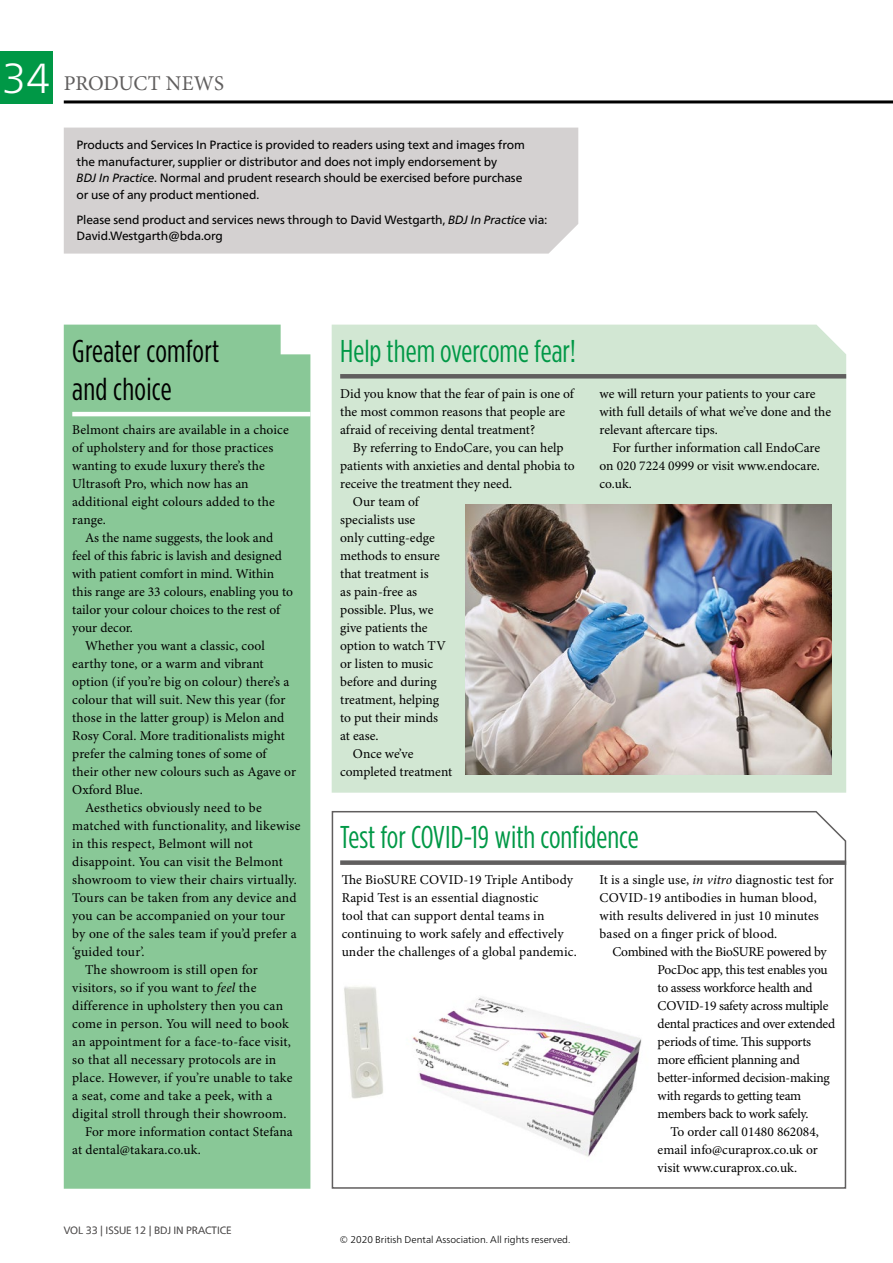
<style>
.page{position:relative;width:893px;height:1263px;background:#fff}
.page>*{position:absolute;margin:0;border:0;box-sizing:border-box;transform-origin:0 0}
.NoXML_page_numbers{font:300 42px "Frutiger Neue LT Pro";color:#fff}
.Title_underlined_bla{font:31.5px "Gotham Condensed";color:#009846}
.Title_black__underli{font:31.5px/37.8px "Gotham Condensed";letter-spacing:.01em;color:#000}
.NoXML_category{font:21px "Minion Pro";letter-spacing:-.015em;color:#605e5e}
.Para_body{font:13.5px/18px "Minion Pro";color:#000}
.Para_body_1st{font:13.5px/18px "Minion Pro";letter-spacing:.005em;color:#000}
.Para_body-2{font:13.5px/18px "Minion Pro";letter-spacing:-.02em;color:#000}
.Para_body-3{font:13.5px/18px "Minion Pro";letter-spacing:.02em;color:#000}
.NoXML_products_intro{font:12px/16.5px "Frutiger Neue LT Pro";letter-spacing:-.01em;color:#000}
.NoXML_footer{font:300 10.5px "Frutiger Neue LT Pro";color:#605e5e}
.t1{font:300 9.75px "Frutiger Neue LT Pro";color:#000}
.s1{font-style:italic}
</style>
<div class="page">
<hr style="left:64px;top:100px;width:829px;height:3px;background:#000">
<div style="left:0;top:51px;width:52px;height:52px;background:#009846"></div>
<div style="left:64px;top:128px;width:514px;height:126px;background:#d4d1d1"></div>
<div style="left:64px;top:325px;width:246px;height:864px;background:#89c897"></div>
<hr style="left:72px;top:412px;width:238px;height:4px;background:#fff">
<svg style="left:331px;top:811px;width:516px;height:378px"></svg>
<div style="left:340px;top:860px;width:506px;height:5px;background:#605e5e"></div>
<div style="left:332px;top:325px;width:514px;height:468px;background:#d2e7d3"></div>
<div style="left:340px;top:374px;width:506px;height:5px;background:#605e5e"></div>
<img style="left:466px;top:505px;width:366px;height:270px">
<img style="left:339px;top:979px;width:310px;height:186px">
<p class="NoXML_page_numbers" style="left:2px;top:54px;width:50px">34</p>
<p class="NoXML_category" style="left:64px;top:71px;width:162px">PRODUCT NEWS</p>
<p class="NoXML_products_intro" style="left:77px;top:137px;width:450px">Products and Services In Practice is provided to readers using text and images from the manufacturer, supplier or distributor and does not imply endorsement by<br><span class="s1">BDJ In Practice</span>. Normal and prudent research should be exercised before purchase or use of any product mentioned.</p>
<p class="NoXML_products_intro" style="left:77px;top:211px;width:473px">Please send product and services news through to David Westgarth, <span class="s1">BDJ In Practice</span> via:<br>David.Westgarth@bda.org</p>
<p class="Title_black__underli" style="left:72px;top:332px;width:149px">Greater comfort and choice</p>
<p class="Para_body_1st" style="left:72px;top:421px;width:218px">Belmont chairs are available in a choice of upholstery and for those practices wanting to exude luxury there’s the<br>Ultrasoft Pro, which now has an additional eight colours added to the range.</p>
<p class="Para_body" style="left:72px;top:529px;width:222px;text-indent:13px">As the name suggests, the look and feel of this fabric is lavish and designed with patient comfort in mind. Within this range are 33 colours, enabling you to tailor your colour choices to the rest of your decor.</p>
<p class="Para_body" style="left:72px;top:637px;width:225px;text-indent:13px">Whether you want a classic, cool earthy tone, or a warm and vibrant option (if you’re big on colour) there’s a colour that will suit. New this year (for those in the latter group) is Melon and Rosy Coral. More traditionalists might prefer the calming tones of some of their other new colours such as Agave or Oxford Blue.</p>
<p class="Para_body-3" style="left:72px;top:799px;width:230px;text-indent:13px">Aesthetics obviously need to be matched with functionality, and likewise in this respect, Belmont will not disappoint. You can visit the Belmont showroom to view their chairs virtually.<br>Tours can be taken from any device and you can be accompanied on your tour by one of the sales team if you’d prefer a ‘guided tour’.</p>
<p class="Para_body" style="left:72px;top:961px;width:222px;text-indent:13px">The showroom is still open for visitors, so if you want to <span class="s1">feel</span> the difference in upholstery then you can come in person. You will need to book an appointment for a face-to-face visit, so that all necessary protocols are in place. However, if you’re unable to take a seat, come and take a peek, with a digital stroll through their showroom.</p>
<p class="Para_body" style="left:72px;top:1123px;width:222px;text-indent:13px">For more information contact Stefana at dental@takara.co.uk.</p>
<p class="NoXML_footer" style="left:64px;top:1224px;width:169px">VOL 33 | ISSUE 12 | BDJ IN PRACTICE</p>
<p class="Title_underlined_bla" style="left:340px;top:333px;width:237px">Help them overcome fear!</p>
<p class="Para_body_1st" style="left:340px;top:385px;width:235px">Did you know that the fear of pain is one of the most common reasons that people are afraid of receiving dental treatment?</p>
<p class="Para_body" style="left:340px;top:439px;width:236px;text-indent:13px">By referring to EndoCare, you can help patients with anxieties and dental phobia to receive the treatment they need.</p>
<p class="Para_body" style="left:340px;top:493px;width:107px;text-indent:13px">Our team of specialists use<br>only cutting-edge methods to ensure that treatment is<br>as pain-free as possible. Plus, we give patients the option to watch TV or listen to music before and during treatment, helping to put their minds at ease.</p>
<p class="Para_body" style="left:340px;top:745px;width:114px;text-indent:13px">Once we’ve completed treatment</p>
<p class="Para_body" style="left:600px;top:385px;width:233px">we will return your patients to your care with full details of what we’ve done and the relevant aftercare tips.</p>
<p class="Para_body" style="left:600px;top:439px;width:222px;text-align:justify;text-indent:13px">For further information call EndoCare on 020 7224 0999 or visit www.endocare. co.uk.</p>
<p class="Title_underlined_bla" style="left:340px;top:819px;width:300px">Test for COVID-19 with confidence</p>
<p class="Para_body_1st" style="left:342px;top:871px;width:237px">The BioSURE COVID-19 Triple Antibody Rapid Test is an essential diagnostic<br>tool that can support dental teams in continuing to work safely and effectively under the challenges of a global pandemic.</p>
<p class="Para_body_1st" style="left:600px;top:871px;width:236px">It is a single use, <span class="s1">in vitro</span> diagnostic test for COVID-19 antibodies in human blood, with results delivered in just 10 minutes based on a finger prick of blood.</p>
<p class="Para_body-2" style="left:658px;top:943px;width:179px;text-indent:-45px">Combined with the BioSURE powered by<br>PocDoc app, this test enables you to assess workforce health and<br>COVID-19 safety across multiple dental practices and over extended periods of time. This supports more efficient planning and better-informed decision-making with regards to getting team members back to work safely.</p>
<p class="Para_body" style="left:658px;top:1123px;width:163px;text-align:justify;text-indent:13px">To order call 01480 862084, email info@curaprox.co.uk or visit www.curaprox.co.uk.</p>
<p class="t1" style="left:340px;top:1234px;width:232px">© 2020 British Dental Association. All rights reserved.</p>
</div>
